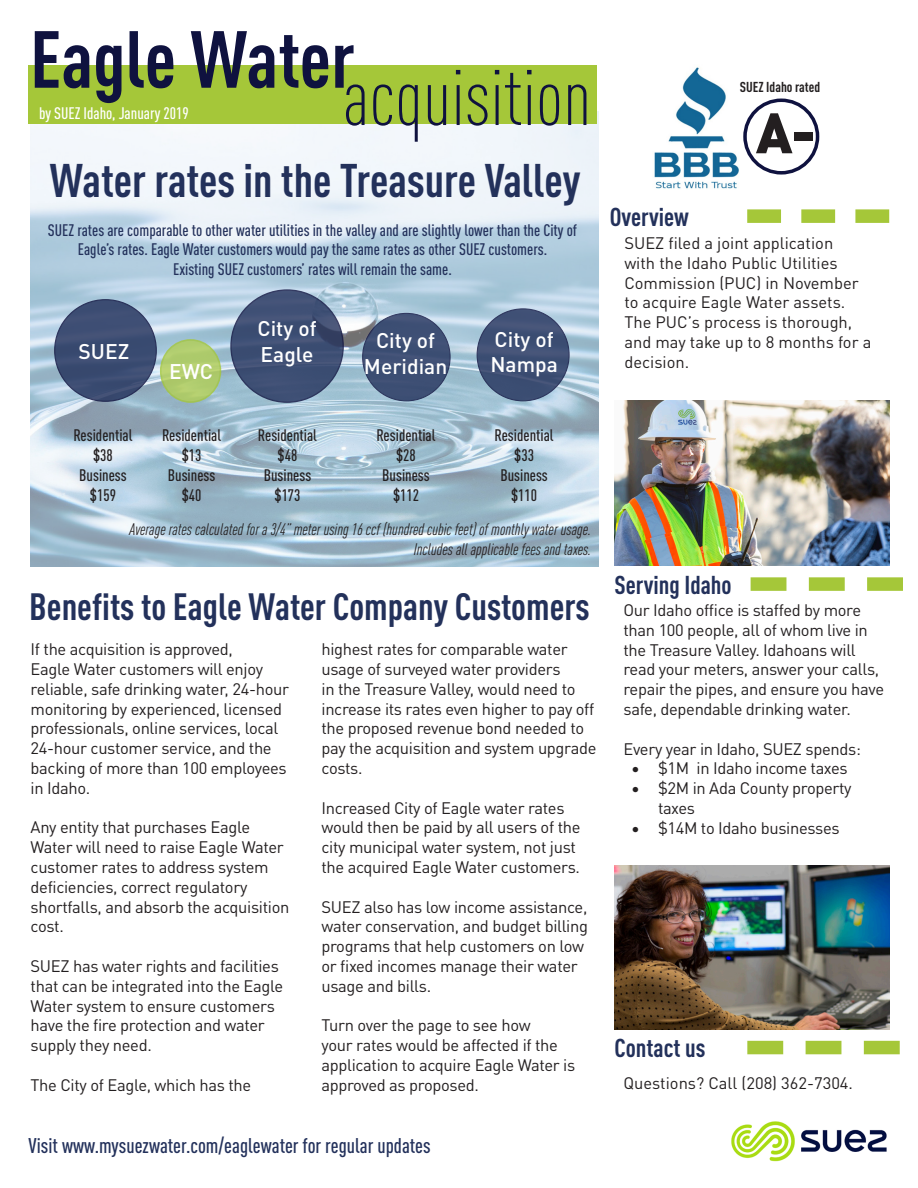
<style>
.page{position:relative;width:918px;height:1188px;background:#fff}
.page>*{position:absolute;margin:0;border:0;box-sizing:border-box;transform-origin:0 0}
.t1{font:300 condensed 79.5px "DINOT";color:#0f123f}
.t2{font:700 condensed 79.5px "DINOT";color:#0f123f}
.t3{font:900 56.1px "DINOT";color:#231f20}
.t4{font:700 condensed 46.5px "DINOT";color:#23315b}
.t5{font:700 condensed 37.5px "DINOT";color:#23315b}
.t6{font:700 condensed 25.5px "DINOT";color:#23315b}
.t7{font:500 condensed 21px "DINOT";color:#23315b}
.t8{font:500 21px/25.2px "DINOT";color:#fff}
.t9{font:16.5px/19.8px "DINOT";letter-spacing:-.02em;color:#231f20}
.t10{font:500 condensed 16.5px/19.8px "DINOT";color:#23315b;text-align:center}
.t11{font:16.5px/19.8px "DINOT";color:#231f20}
.t12{font:500 condensed 16.5px "DINOT";color:#231f20}
.t13{font:italic condensed 16.5px "DINOT";color:#231f20}
.t14{font:500 condensed 16.5px "DINOT";color:#fff}
.t15{font:700 condensed 14.25px "DINOT";color:#231f20}
</style>
<div class="page">
<img style="left:30px;top:111px;width:568px;height:455px">
<div style="left:55px;top:300px;width:101px;height:101px;background:#3c4d73;border-radius:50%"></div>
<div style="left:28px;top:65px;width:569px;height:58px;background:#a5c739"></div>
<svg style="left:747px;top:1041px;width:153px;height:13px"></svg>
<img style="left:731px;top:1121px;width:156px;height:41px">
<img style="left:615px;top:401px;width:275px;height:164px">
<svg style="left:751px;top:577px;width:152px;height:14px"></svg>
<img style="left:615px;top:865px;width:275px;height:165px">
<svg style="left:747px;top:209px;width:142px;height:14px"></svg>
<svg style="left:231px;top:290px;width:112px;height:112px;background:#3e4e73"></svg>
<div style="left:363px;top:313px;width:87px;height:88px;background:#3d4f74;border-radius:50%"></div>
<div style="left:477px;top:309px;width:92px;height:92px;background:#3d4f74;border-radius:50%"></div>
<div style="left:161px;top:340px;width:59px;height:62px;background:#b0cc6e;border-radius:50%"></div>
<div style="left:160px;top:339px;width:61px;height:64px;border:2px solid #a5c739;border-radius:50%"></div>
<img style="left:654px;top:67px;width:85px;height:122px">
<div style="left:743px;top:99px;width:76px;height:76px;border:4px solid #0f123f;border-radius:50%"></div>
<p class="t2" style="left:30px;top:1px;width:326px">Eagle Water</p>
<p class="t1" style="left:343px;top:43px;width:250px">acquisition</p>
<p class="t14" style="left:39px;top:101px;width:151px">by SUEZ Idaho, January 2019</p>
<p class="t4" style="left:50px;top:146px;width:532px">Water rates in the Treasure Valley</p>
<p class="t10" style="left:48px;top:219px;width:531px">SUEZ rates are comparable to other water utilities in the valley and are slightly lower than the City of<br>Eagle’s rates. Eagle Water customers would pay the same rates as other SUEZ customers.</p>
<p class="t10" style="left:173px;top:258px;width:280px">Existing SUEZ customers’ rates will remain the same.</p>
<p class="t8" style="left:79px;top:337px;width:52px">SUEZ</p>
<p class="t8" style="left:169px;top:357px;width:45px">EWC</p>
<p class="t8" style="left:258px;top:315px;width:61px">City of<br>Eagle</p>
<p class="t8" style="left:364px;top:327px;width:85px;text-align:center">City of<br>Meridian</p>
<p class="t8" style="left:490px;top:325px;width:69px">City of<br>Nampa</p>
<p class="t15" style="left:740px;top:77px;width:82px">SUEZ Idaho rated</p>
<p class="t3" style="left:756px;top:88px;width:61px">A-</p>
<p class="t6" style="left:610px;top:198px;width:81px">Overview</p>
<p class="t11" style="left:624px;top:232px;width:249px">SUEZ filed a joint application<br>with the Idaho Public Utilities<br>Commission (PUC) in November to acquire Eagle Water assets.<br>The PUC’s process is thorough, and may take up to 8 months for a decision.</p>
<p class="t12" style="left:73px;top:424px;width:61px">Residential</p>
<p class="t12" style="left:93px;top:443px;width:21px">$38</p>
<p class="t12" style="left:79px;top:463px;width:49px">Business</p>
<p class="t12" style="left:90px;top:483px;width:28px">$159</p>
<p class="t12" style="left:162px;top:424px;width:61px">Residential</p>
<p class="t12" style="left:182px;top:443px;width:21px">$13</p>
<p class="t12" style="left:168px;top:463px;width:49px">Business</p>
<p class="t12" style="left:182px;top:483px;width:21px">$40</p>
<p class="t13" style="left:130px;top:518px;width:463px">Average rates calculated for a 3/4” meter using 16 ccf (hundred cubic feet) of monthly water usage.</p>
<p class="t13" style="left:414px;top:538px;width:179px">Includes all applicable fees and taxes.</p>
<p class="t12" style="left:258px;top:424px;width:61px">Residential</p>
<p class="t12" style="left:278px;top:443px;width:21px">$48</p>
<p class="t12" style="left:264px;top:463px;width:49px">Business</p>
<p class="t12" style="left:275px;top:483px;width:28px">$173</p>
<p class="t12" style="left:376px;top:424px;width:61px">Residential</p>
<p class="t12" style="left:396px;top:443px;width:21px">$28</p>
<p class="t12" style="left:382px;top:463px;width:49px">Business</p>
<p class="t12" style="left:393px;top:483px;width:28px">$112</p>
<p class="t12" style="left:495px;top:424px;width:61px">Residential</p>
<p class="t12" style="left:514px;top:443px;width:21px">$33</p>
<p class="t12" style="left:500px;top:463px;width:49px">Business</p>
<p class="t12" style="left:511px;top:483px;width:28px">$110</p>
<p class="t5" style="left:29px;top:579px;width:562px">Benefits to Eagle Water Company Customers</p>
<p class="t9" style="left:31px;top:638px;width:260px">If the acquisition is approved,<br>Eagle Water customers will enjoy reliable, safe drinking water, 24-hour monitoring by experienced, licensed professionals, online services, local<br>24-hour customer service, and the backing of more than 100 employees in Idaho.</p>
<p class="t9" style="left:31px;top:816px;width:260px">Any entity that purchases Eagle<br>Water will need to raise Eagle Water customer rates to address system deficiencies, correct regulatory shortfalls, and absorb the acquisition cost.</p>
<p class="t9" style="left:31px;top:955px;width:254px">SUEZ has water rights and facilities that can be integrated into the Eagle<br>Water system to ensure customers have the fire protection and water supply they need.</p>
<p class="t9" style="left:31px;top:1074px;width:222px">The City of Eagle, which has the</p>
<p class="t9" style="left:321px;top:638px;width:276px">highest rates for comparable water usage of surveyed water providers<br>in the Treasure Valley, would need to increase its rates even higher to pay off the proposed revenue bond needed to pay the acquisition and system upgrade costs.</p>
<p class="t9" style="left:321px;top:797px;width:261px">Increased City of Eagle water rates would then be paid by all users of the city municipal water system, not just the acquired Eagle Water customers.</p>
<p class="t9" style="left:321px;top:896px;width:268px">SUEZ also has low income assistance, water conservation, and budget billing programs that help customers on low or fixed incomes manage their water usage and bills.</p>
<p class="t9" style="left:321px;top:1014px;width:255px">Turn over the page to see how<br>your rates would be affected if the application to acquire Eagle Water is approved as proposed.</p>
<p class="t7" style="left:28px;top:1131px;width:404px">Visit www.mysuezwater.com/eaglewater for regular updates</p>
<p class="t6" style="left:615px;top:566px;width:119px">Serving Idaho</p>
<p class="t9" style="left:624px;top:599px;width:262px">Our Idaho office is staffed by more than 100 people, all of whom live in the Treasure Valley. Idahoans will read your meters, answer your calls, repair the pipes, and ensure you have safe, dependable drinking water.</p>
<p class="t9" style="left:624px;top:738px;width:239px">Every year in Idaho, SUEZ spends:</p>
<p class="t9" style="left:631px;top:757px;width:218px">• $1M in Idaho income taxes</p>
<p class="t9" style="left:658px;top:777px;width:195px;text-indent:-27px">• $2M in Ada County property taxes</p>
<p class="t9" style="left:631px;top:817px;width:210px">• $14M to Idaho businesses</p>
<p class="t6" style="left:615px;top:1030px;width:92px">Contact us</p>
<p class="t11" style="left:624px;top:1073px;width:231px">Questions? Call (208) 362-7304.</p>
</div>
